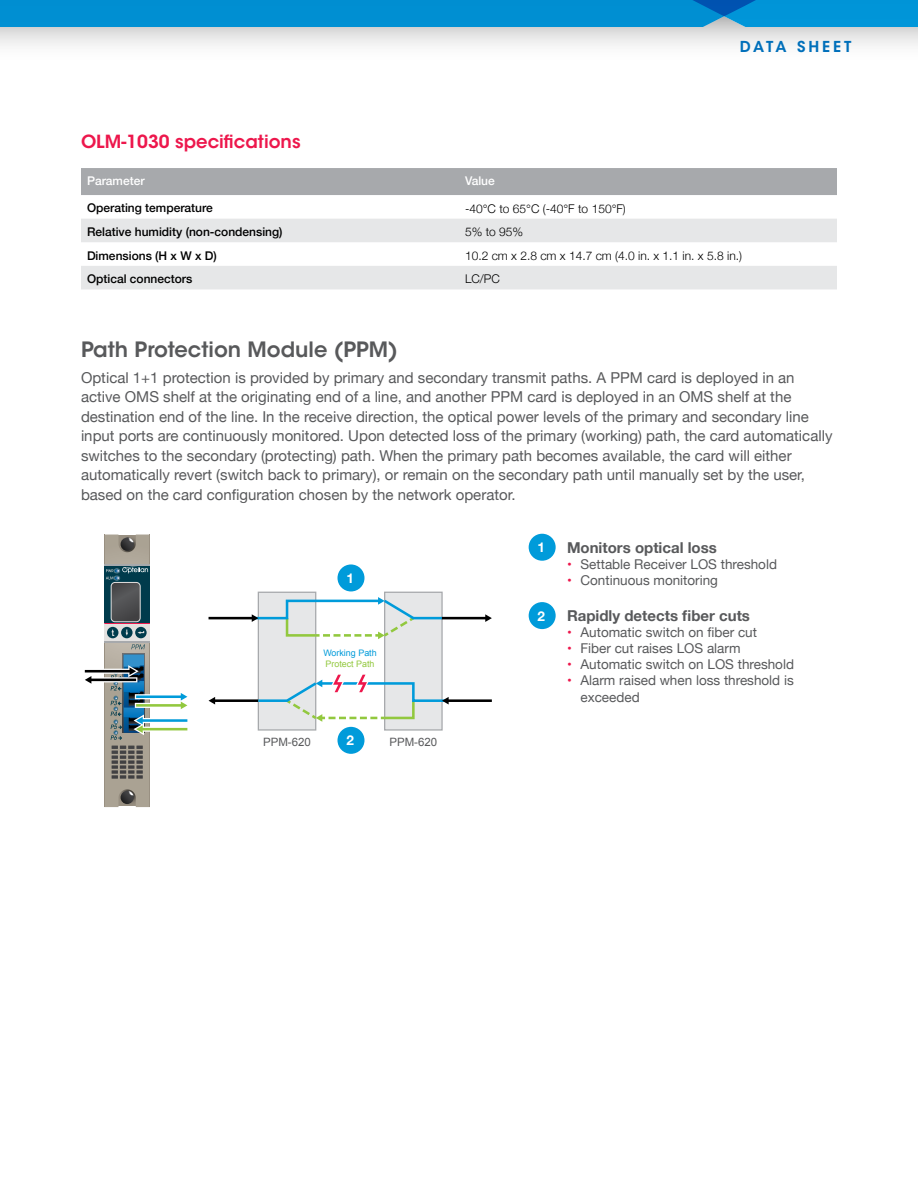
<style>
.page{position:relative;width:918px;height:1188px;background:#fff}
.page>*{position:absolute;margin:0;border:0;box-sizing:border-box;transform-origin:0 0}
.t1{font:600 21px "ITC Avant Garde Std";color:#58595b}
.t2{font:600 18px "ITC Avant Garde Std";color:#ed174c}
.t3{font:15px/19.5px "Helvetica Neue";color:#58595b}
.t4{font:700 15px "Helvetica Neue";color:#58595b}
.t5{font:600 15px "ITC Avant Garde Std";letter-spacing:.2em;color:#006fba}
.t6{font:13.5px/16.2px "Helvetica Neue";color:#58595b}
.t7{font:700 13.5px "Helvetica Neue";color:#fff}
.t8{font:500 12px "Helvetica Neue";color:#000}
.t9{font:300 12px "Helvetica Neue";color:#000}
.t10{font:500 12px "Helvetica Neue";color:#fff}
.t11{font:11.55px "Arial";color:#58595b}
.t12{font:8.85px "Arial";color:#009bda}
.t13{font:8.85px "Arial";color:#92c83e}
.s1{color:#ed174c}
</style>
<div class="page">
<svg style="left:0;top:27px;width:918px;height:19px;fill:#e7e7e7"></svg>
<div style="left:0;top:0;width:918px;height:27px;background:#008fd2"></div>
<div style="left:81px;top:168px;width:756px;height:27px;background:#a7a9ac"></div>
<svg style="left:81px;top:219px;width:756px;height:70px;fill:#e6e7e8"></svg>
<img style="left:117px;top:534px;width:28px;height:1px">
<svg style="left:84px;top:535px;width:104px;height:272px"></svg>
<div style="left:258px;top:592px;width:58px;height:138px;background:#e6e7e8"></div>
<div style="left:258px;top:592px;width:58px;height:139px;border:1px solid #a7a9ac"></div>
<div style="left:385px;top:592px;width:57px;height:138px;background:#e6e7e8"></div>
<div style="left:384px;top:592px;width:59px;height:139px;border:1px solid #a7a9ac"></div>
<hr style="left:209px;top:617px;width:44px;height:2px;background:#000">
<svg style="left:252px;top:597px;width:193px;height:42px"></svg>
<hr style="left:442px;top:617px;width:44px;height:2px;background:#000">
<svg style="left:485px;top:614px;width:7px;height:8px"></svg>
<hr style="left:448px;top:699px;width:44px;height:3px;background:#000">
<hr style="left:214px;top:699px;width:44px;height:3px;background:#000">
<svg style="left:209px;top:697px;width:6px;height:8px"></svg>
<svg style="left:256px;top:672px;width:193px;height:50px"></svg>
<div style="left:337px;top:564px;width:27px;height:27px;background:#009bda;border-radius:50%"></div>
<div style="left:337px;top:727px;width:27px;height:27px;background:#009bda;border-radius:50%"></div>
<div style="left:529px;top:534px;width:27px;height:27px;background:#009bda;border-radius:50%"></div>
<div style="left:529px;top:602px;width:27px;height:27px;background:#009bda;border-radius:50%"></div>
<p class="t2" style="left:81px;top:130px;width:221px">OLM-1030 specifications</p>
<p class="t5" style="left:740px;top:37px;width:113px">DATA SHEET</p>
<p class="t10" style="left:87px;top:172px;width:59px">Parameter</p>
<p class="t10" style="left:465px;top:172px;width:31px">Value</p>
<p class="t8" style="left:87px;top:199px;width:127px">Operating temperature</p>
<p class="t9" style="left:465px;top:199px;width:162px">-40°C to 65°C (-40°F to 150°F)</p>
<p class="t8" style="left:87px;top:222px;width:197px">Relative humidity (non-condensing)</p>
<p class="t9" style="left:465px;top:222px;width:60px">5% to 95%</p>
<p class="t8" style="left:87px;top:246px;width:131px">Dimensions (H x W x D)</p>
<p class="t9" style="left:465px;top:246px;width:279px">10.2 cm x 2.8 cm x 14.7 cm (4.0 in. x 1.1 in. x 5.8 in.)</p>
<p class="t8" style="left:87px;top:269px;width:107px">Optical connectors</p>
<p class="t9" style="left:465px;top:270px;width:36px">LC/PC</p>
<h1 class="t1" style="left:81px;top:336px;width:318px">Path Protection Module (PPM)</h1>
<p class="t3" style="left:81px;top:369px;width:753px">Optical 1+1 protection is provided by primary and secondary transmit paths. A PPM card is deployed in an active OMS shelf at the originating end of a line, and another PPM card is deployed in an OMS shelf at the destination end of the line. In the receive direction, the optical power levels of the primary and secondary line input ports are continuously monitored. Upon detected loss of the primary (working) path, the card automatically switches to the secondary (protecting) path. When the primary path becomes available, the card will either automatically revert (switch back to primary), or remain on the secondary path until manually set by the user, based on the card configuration chosen by the network operator.</p>
<p class="t7" style="left:346px;top:568px;width:9px">1</p>
<p class="t12" style="left:323px;top:648px;width:55px">Working Path</p>
<p class="t13" style="left:325px;top:658px;width:51px">Protect Path</p>
<p class="t11" style="left:263px;top:734px;width:49px">PPM-620</p>
<p class="t7" style="left:346px;top:730px;width:9px">2</p>
<p class="t11" style="left:389px;top:734px;width:49px">PPM-620</p>
<p class="t7" style="left:538px;top:537px;width:9px">1</p>
<p class="t7" style="left:538px;top:605px;width:9px">2</p>
<p class="t4" style="left:567px;top:535px;width:151px">Monitors optical loss</p>
<p class="t6" style="left:567px;top:557px;width:212px"><span class="s1">•</span> Settable Receiver LOS threshold</p>
<p class="t6" style="left:567px;top:573px;width:153px"><span class="s1">•</span> Continuous monitoring</p>
<p class="t4" style="left:567px;top:604px;width:185px">Rapidly detects fiber cuts</p>
<p class="t6" style="left:567px;top:625px;width:192px"><span class="s1">•</span> Automatic switch on fiber cut</p>
<p class="t6" style="left:567px;top:641px;width:175px"><span class="s1">•</span> Fiber cut raises LOS alarm</p>
<p class="t6" style="left:567px;top:657px;width:229px"><span class="s1">•</span> Automatic switch on LOS threshold</p>
<p class="t6" style="left:580px;top:673px;width:215px;text-indent:-14px"><span class="s1">•</span> Alarm raised when loss threshold is exceeded</p>
</div>
